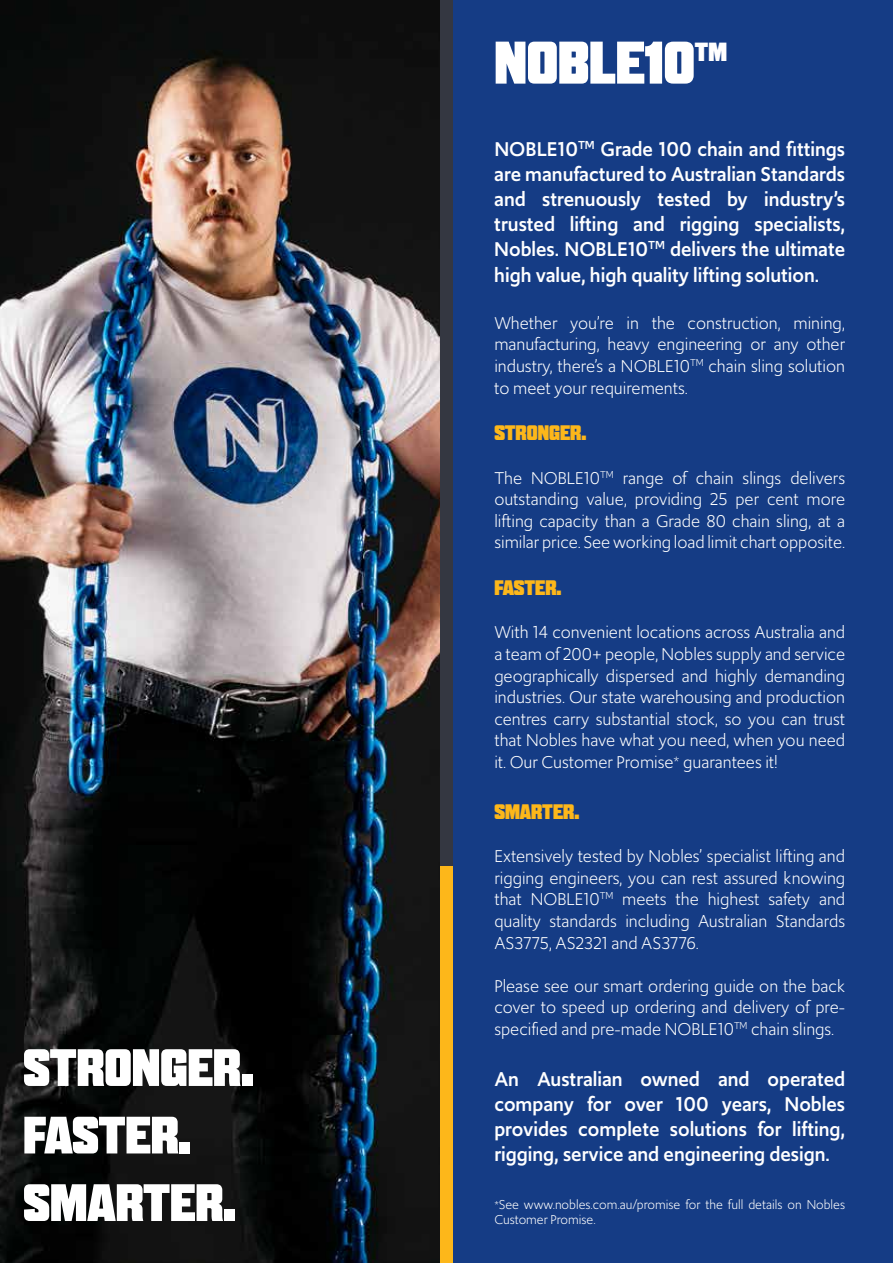
<style>
.page{position:relative;width:893px;height:1263px;background:#fff}
.page>*{position:absolute;margin:0;border:0;box-sizing:border-box;transform-origin:0 0}
.t1{font:900 60px "A2 Beckett WEB";color:#fff}
.t2{font:900 52.5px/67.5px "A2 Beckett WEB";color:#fff}
.t3{font:900 26.25px "A2 Beckett WEB";color:#fff}
.t4{font:500 21px/25.2px "Upgrade";color:#fff;text-align:justify}
.t5{font:900 21px "A2 Beckett WEB";color:#fdb71a}
.t6{font:18px/21.6px "Upgrade";color:#fff;text-align:justify}
.t7{font:13.5px/15px "Upgrade";color:#fff}
</style>
<div class="page">
<img style="left:0;top:0;width:440px;height:1263px">
<div style="left:446px;top:0;width:447px;height:1263px;background:#153c85"></div>
<div style="left:440px;top:370px;width:13px;height:893px;background:#fdb71a"></div>
<div style="left:440px;top:0;width:13px;height:866px;background:#343741"></div>
<h2 class="t2" style="left:23px;top:1033px;width:232px">STRONGER.<br>FASTER.<br>SMARTER.</h2>
<h1 class="t1" style="left:494px;top:24px;width:202px">NOBLE10</h1>
<h3 class="t3" style="left:695px;top:35px;width:34px">TM</h3>
<p class="t4" style="left:494px;top:136px;width:352px">NOBLE10<sup>TM</sup> Grade 100 chain and fittings are manufactured to Australian Standards and strenuously tested by industry’s trusted lifting and rigging specialists, Nobles. NOBLE10<sup>TM</sup> delivers the ultimate high value, high quality lifting solution.</p>
<p class="t6" style="left:494px;top:312px;width:352px">Whether you’re in the construction, mining, manufacturing, heavy engineering or any other industry, there’s a NOBLE10<sup>TM</sup> chain sling solution to meet your requirements.</p>
<p class="t5" style="left:494px;top:419px;width:94px">STRONGER.</p>
<p class="t6" style="left:494px;top:467px;width:352px">The NOBLE10<sup>TM</sup> range of chain slings delivers outstanding value, providing 25 per cent more lifting capacity than a Grade 80 chain sling, at a similar price. See working load limit chart opposite.</p>
<p class="t5" style="left:494px;top:574px;width:69px">FASTER.</p>
<p class="t6" style="left:494px;top:621px;width:352px">With 14 convenient locations across Australia and a team of 200+ people, Nobles supply and service geographically dispersed and highly demanding industries. Our state warehousing and production centres carry substantial stock, so you can trust that Nobles have what you need, when you need it. Our Customer Promise<sup>*</sup> guarantees it!</p>
<p class="t5" style="left:494px;top:798px;width:86px">SMARTER.</p>
<p class="t6" style="left:494px;top:845px;width:352px">Extensively tested by Nobles’ specialist lifting and rigging engineers, you can rest assured knowing that NOBLE10<sup>TM</sup> meets the highest safety and quality standards including Australian Standards AS3775, AS2321 and AS3776.</p>
<p class="t6" style="left:494px;top:975px;width:352px">Please see our smart ordering guide on the back cover to speed up ordering and delivery of pre&shy;specified and pre-made NOBLE10<sup>TM</sup> chain slings.</p>
<p class="t4" style="left:494px;top:1066px;width:352px">An Australian owned and operated company for over 100 years, Nobles provides complete solutions for lifting, rigging, service and engineering design.</p>
<p class="t7" style="left:494px;top:1197px;width:352px"><sup>*</sup>See www.nobles.com.au/promise for the full details on Nobles<br>Customer Promise.</p>
</div>
